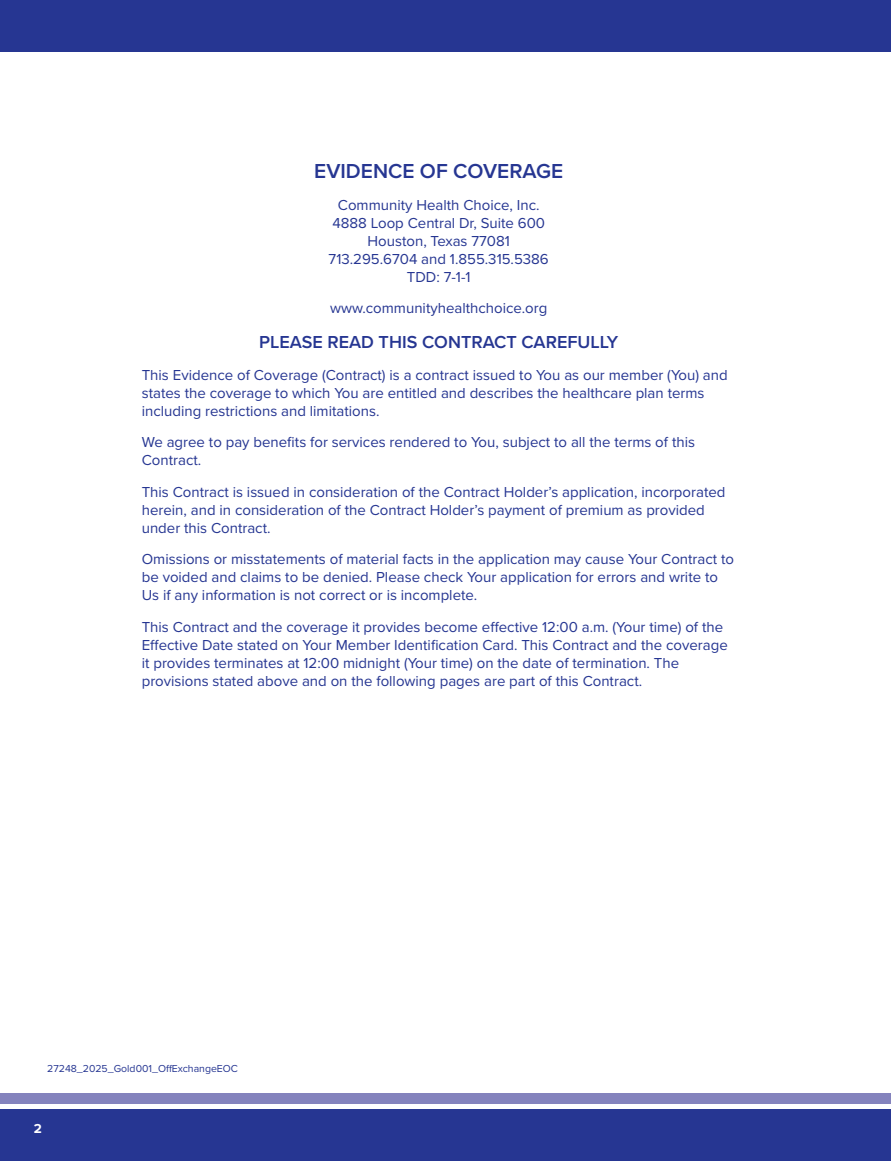
<style>
.page{position:relative;width:891px;height:1161px;background:#fff}
.page>*{position:absolute;margin:0;border:0;box-sizing:border-box;transform-origin:0 0}
.Body{font:600 21px "Proxima Nova";color:#263692}
.Body-2{font:600 18px "Proxima Nova";color:#263692}
.Body-3{font:15px/18px "Proxima Nova";color:#263692}
.t1{font:700 13.5px "Proxima Nova";color:#fff}
.address_w{font:10.5px "Proxima Nova";color:#263692}
</style>
<div class="page">
<div style="left:0;top:1109px;width:891px;height:52px;background:#263692"></div>
<div style="left:0;top:0;width:891px;height:52px;background:#263692"></div>
<div style="left:0;top:1094px;width:891px;height:10px;background:#8483bd"></div>
<p class="Body" style="left:314px;top:156px;width:250px">EVIDENCE OF COVERAGE</p>
<p class="Body-3" style="left:329px;top:195px;width:222px;text-align:center">Community Health Choice, Inc.<br>4888 Loop Central Dr, Suite 600<br>Houston, Texas 77081<br>713.295.6704 and 1.855.315.5386<br>TDD: 7-1-1</p>
<p class="Body-3" style="left:330px;top:299px;width:219px">www.communityhealthchoice.org</p>
<p class="Body-2" style="left:259px;top:329px;width:361px">PLEASE READ THIS CONTRACT CAREFULLY</p>
<p class="Body-3" style="left:142px;top:365px;width:588px">This Evidence of Coverage (Contract) is a contract issued to You as our member (You) and states the coverage to which You are entitled and describes the healthcare plan terms including restrictions and limitations.</p>
<p class="Body-3" style="left:142px;top:433px;width:555px">We agree to pay benefits for services rendered to You, subject to all the terms of this<br>Contract.</p>
<p class="Body-3" style="left:142px;top:482px;width:585px">This Contract is issued in consideration of the Contract Holder’s application, incorporated herein, and in consideration of the Contract Holder’s payment of premium as provided under this Contract.</p>
<p class="Body-3" style="left:142px;top:550px;width:594px">Omissions or misstatements of material facts in the application may cause Your Contract to be voided and claims to be denied. Please check Your application for errors and write to<br>Us if any information is not correct or is incomplete.</p>
<p class="Body-3" style="left:142px;top:617px;width:588px">This Contract and the coverage it provides become effective 12:00 a.m. (Your time) of the Effective Date stated on Your Member Identification Card. This Contract and the coverage it provides terminates at 12:00 midnight (Your time) on the date of termination. The provisions stated above and on the following pages are part of this Contract.</p>
<p class="address_w" style="left:47px;top:1060px;width:192px">27248_2025_Gold001_OffExchangeEOC</p>
<p class="t1" style="left:34px;top:1119px;width:10px">2</p>
</div>
